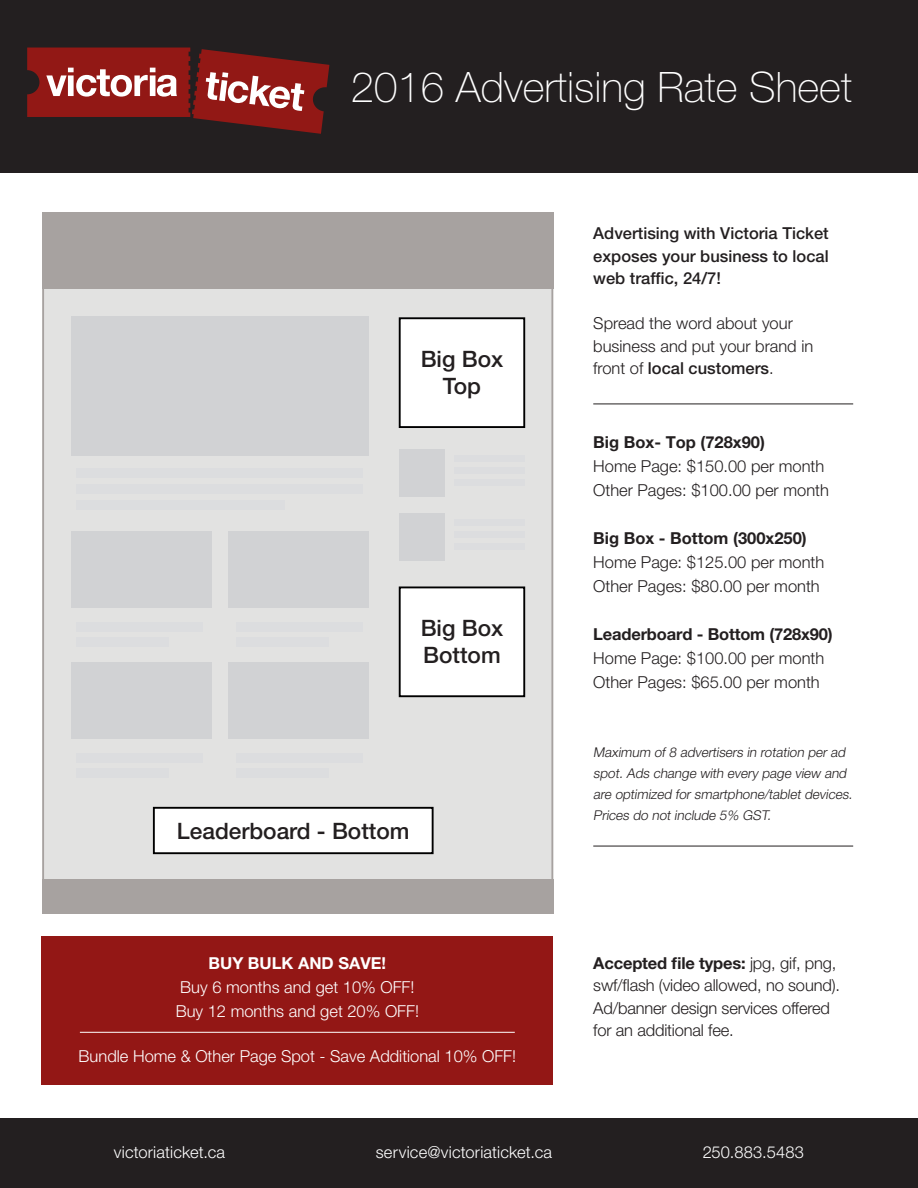
<style>
.page{position:relative;width:918px;height:1188px;background:#fff}
.page>*{position:absolute;margin:0;border:0;box-sizing:border-box;transform-origin:0 0}
.t1{font:100 42px "Helvetica Neue LT Pro";color:#fff}
.t2{font:500 22.65px "Helvetica Neue LT Pro";color:#231f20}
.t3{font:300 16.5px/22.5px "Helvetica Neue LT Pro";color:#231f20}
.t4{font:300 16.5px "Helvetica Neue LT Pro";color:#fff}
.t5{font:500 16.5px/22.5px "Helvetica Neue LT Pro";color:#231f20;text-align:justify}
.t6{font:700 16.5px/24px "Helvetica Neue LT Pro";letter-spacing:-.01em;color:#231f20}
.t7{font:700 16.5px "Helvetica Neue LT Pro";color:#fff}
.t8{font:italic 300 13.5px/21px "Helvetica Neue LT Pro";color:#231f20}
.s1{font-weight:500}
.s2{font-weight:700}
.s3{font-weight:300}
</style>
<div class="page">
<div style="left:0;top:1119px;width:918px;height:69px;background:#231f20"></div>
<div style="left:0;top:0;width:918px;height:173px;background:#231f20"></div>
<div style="left:42px;top:212px;width:511px;height:701px;background:#e2e2e1;border:2px solid #a7a2a0"></div>
<div style="left:42px;top:212px;width:511px;height:77px;background:#a7a2a0"></div>
<div style="left:42px;top:879px;width:511px;height:34px;background:#a7a2a0"></div>
<div style="left:71px;top:317px;width:297px;height:139px;background:#d1d2d4"></div>
<div style="left:76px;top:469px;width:287px;height:9px;background:#dcdddf"></div>
<div style="left:76px;top:484px;width:287px;height:10px;background:#dcdddf"></div>
<div style="left:76px;top:500px;width:209px;height:10px;background:#dcdddf"></div>
<div style="left:71px;top:531px;width:140px;height:76px;background:#d1d2d4"></div>
<div style="left:228px;top:531px;width:140px;height:76px;background:#d1d2d4"></div>
<div style="left:76px;top:622px;width:127px;height:10px;background:#dcdddf"></div>
<div style="left:76px;top:637px;width:92px;height:10px;background:#dcdddf"></div>
<div style="left:236px;top:622px;width:127px;height:10px;background:#dcdddf"></div>
<div style="left:236px;top:637px;width:92px;height:10px;background:#dcdddf"></div>
<div style="left:153px;top:807px;width:281px;height:47px;background:#fff;border:2px solid #000"></div>
<div style="left:399px;top:449px;width:46px;height:47px;background:#d1d2d4"></div>
<div style="left:454px;top:455px;width:71px;height:7px;background:#dcdddf"></div>
<div style="left:454px;top:467px;width:71px;height:6px;background:#dcdddf"></div>
<div style="left:454px;top:479px;width:71px;height:6px;background:#dcdddf"></div>
<div style="left:399px;top:513px;width:46px;height:48px;background:#d1d2d4"></div>
<div style="left:454px;top:520px;width:71px;height:6px;background:#dcdddf"></div>
<div style="left:454px;top:532px;width:71px;height:6px;background:#dcdddf"></div>
<div style="left:454px;top:543px;width:71px;height:7px;background:#dcdddf"></div>
<div style="left:399px;top:317px;width:126px;height:111px;background:#fff;border:2px solid #000"></div>
<hr style="left:593px;top:404px;width:260px;height:1px;background:#231f20">
<hr style="left:593px;top:846px;width:260px;height:1px;background:#231f20">
<div style="left:41px;top:936px;width:512px;height:149px;background:#931715"></div>
<svg style="left:27px;top:48px;width:302px;height:86px"></svg>
<hr style="left:80px;top:1032px;width:435px;height:1px;background:#fff">
<div style="left:399px;top:587px;width:126px;height:110px;background:#fff;border:2px solid #000"></div>
<div style="left:71px;top:662px;width:140px;height:77px;background:#d1d2d4"></div>
<div style="left:228px;top:662px;width:140px;height:77px;background:#d1d2d4"></div>
<div style="left:76px;top:753px;width:127px;height:10px;background:#dcdddf"></div>
<div style="left:76px;top:768px;width:92px;height:10px;background:#dcdddf"></div>
<div style="left:236px;top:753px;width:127px;height:10px;background:#dcdddf"></div>
<div style="left:236px;top:768px;width:92px;height:10px;background:#dcdddf"></div>
<p class="t1" style="left:351px;top:63px;width:503px">2016 Advertising Rate Sheet</p>
<p class="t2" style="left:421px;top:345px;width:84px">Big Box</p>
<p class="t2" style="left:443px;top:372px;width:40px">Top</p>
<p class="t2" style="left:421px;top:614px;width:84px">Big Box</p>
<p class="t2" style="left:423px;top:641px;width:79px">Bottom</p>
<p class="t2" style="left:177px;top:817px;width:234px">Leaderboard - Bottom</p>
<p class="t7" style="left:209px;top:953px;width:179px">BUY BULK AND SAVE!</p>
<p class="t4" style="left:180px;top:977px;width:236px">Buy 6 months and get 10% OFF!</p>
<p class="t4" style="left:176px;top:1001px;width:245px">Buy 12 months and get 20% OFF!</p>
<p class="t4" style="left:79px;top:1046px;width:439px">Bundle Home &amp; Other Page Spot - Save Additional 10% OFF!</p>
<p class="t5" style="left:593px;top:222px;width:237px">Advertising with Victoria Ticket exposes your business to local web traffic, 24/7!</p>
<p class="t3" style="left:593px;top:312px;width:222px">Spread the word about your business and put your brand in front of <span class="s1">local customers</span>.</p>
<p class="t3" style="left:593px;top:430px;width:233px;line-height:24px"><span class="s2">Big Box- Top (728x90)<br></span>Home Page: $150.00 per month</p>
<p class="t3" style="left:593px;top:479px;width:237px">Other Pages: $100.00 per month</p>
<p class="t3" style="left:593px;top:526px;width:233px;line-height:24px"><span class="s2">Big Box - Bottom (300x250)<br></span>Home Page: $125.00 per month</p>
<p class="t3" style="left:593px;top:575px;width:228px">Other Pages: $80.00 per month</p>
<p class="t6" style="left:593px;top:622px;width:241px">Leaderboard - Bottom (728x90)<br><span class="s3">Home Page: $100.00 per month</span></p>
<p class="t3" style="left:593px;top:671px;width:228px">Other Pages: $65.00 per month</p>
<p class="t8" style="left:593px;top:742px;width:263px">Maximum of 8 advertisers in rotation per ad spot. Ads change with every page view and are optimized for smartphone/tablet devices.<br>Prices do not include 5% GST.</p>
<p class="t3" style="left:593px;top:951px;width:248px"><span class="s2">Accepted file types:</span> jpg, gif, png, swf/flash (video allowed, no sound).</p>
<p class="t3" style="left:593px;top:996px;width:238px">Ad/banner design services offered for an additional fee.</p>
<p class="t4" style="left:114px;top:1142px;width:113px">victoriaticket.ca</p>
<p class="t4" style="left:376px;top:1142px;width:178px">service@victoriaticket.ca</p>
<p class="t4" style="left:703px;top:1142px;width:103px">250.883.5483</p>
</div>
